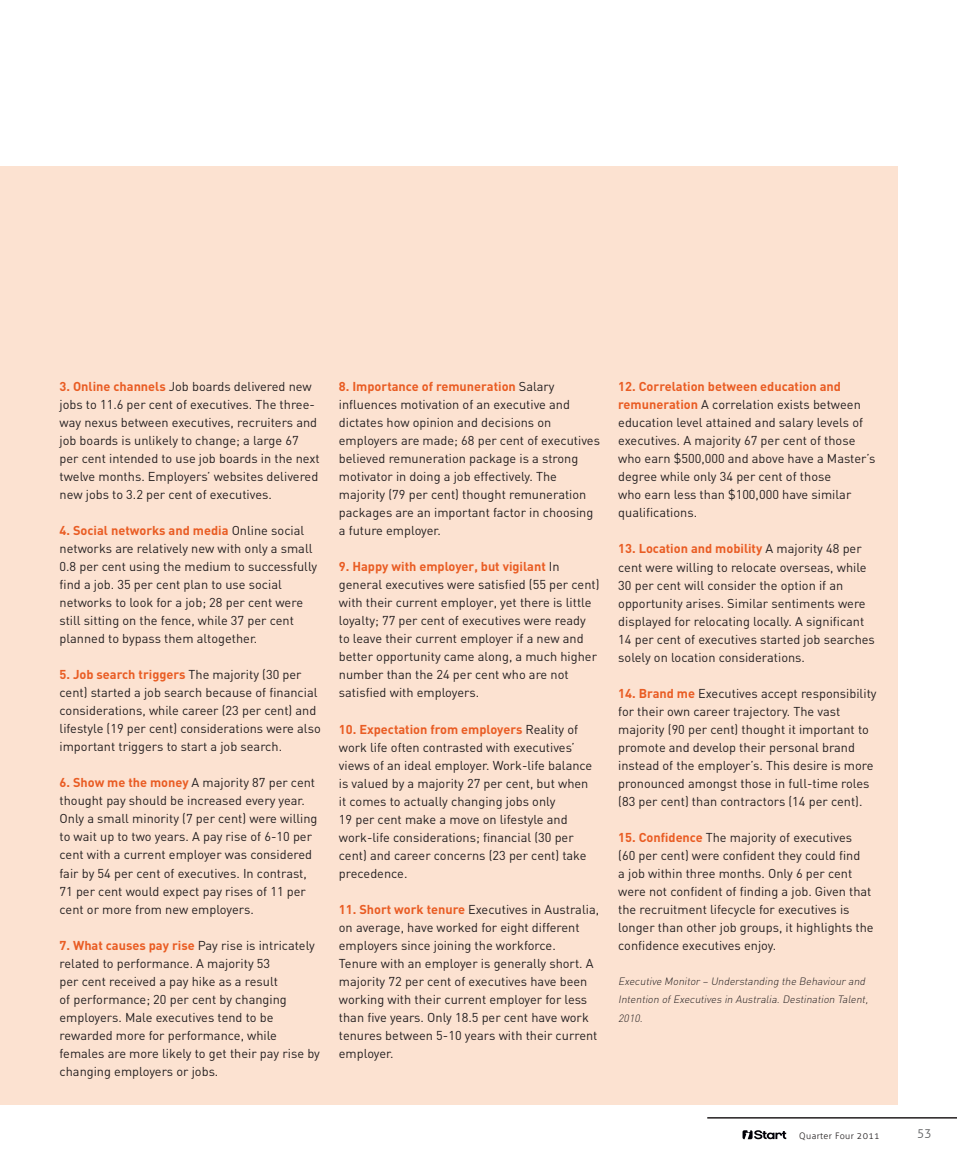
<style>
.page{position:relative;width:957px;height:1170px;background:#fff}
.page>*{position:absolute;margin:0;border:0;box-sizing:border-box;transform-origin:0 0}
.t1{font:12.75px/18px "DIN";color:#231f20}
.t2{font:300 12px "Aller";color:#57585a}
.t3{font:italic 300 10.5px/18px "DIN";color:#231f20}
.t4{font:300 9px "Aller";letter-spacing:.04em;color:#231f20}
.s1{font-weight:700;color:#e95c23}
</style>
<div class="page">
<svg style="left:742px;top:1130px;width:44px;height:9px"></svg>
<hr style="left:707px;top:1116px;width:250px;height:2px;background:#231f20">
<div style="left:0;top:166px;width:897px;height:938px;background:#fce2d1"></div>
<p class="t1" style="left:60px;top:377px;width:262px"><span class="s1">3. Online channels</span> Job boards delivered new jobs to 11.6 per cent of executives. The three&shy;way nexus between executives, recruiters and job boards is unlikely to change; a large 67 per cent intended to use job boards in the next twelve months. Employers’ websites delivered new jobs to 3.2 per cent of executives.</p>
<p class="t1" style="left:60px;top:521px;width:259px"><span class="s1">4. Social networks and media</span> Online social networks are relatively new with only a small 0.8 per cent using the medium to successfully find a job. 35 per cent plan to use social networks to look for a job; 28 per cent were still sitting on the fence, while 37 per cent planned to bypass them altogether.</p>
<p class="t1" style="left:60px;top:665px;width:263px"><span class="s1">5. Job search triggers</span> The majority (30 per cent) started a job search because of financial considerations, while career (23 per cent) and lifestyle (19 per cent) considerations were also important triggers to start a job search.</p>
<p class="t1" style="left:60px;top:773px;width:259px"><span class="s1">6. Show me the money</span> A majority 87 per cent thought pay should be increased every year.<br>Only a small minority (7 per cent) were willing to wait up to two years. A pay rise of 6-10 per cent with a current employer was considered fair by 54 per cent of executives. In contrast, 71 per cent would expect pay rises of 11 per cent or more from new employers.</p>
<p class="t1" style="left:60px;top:935px;width:262px"><span class="s1">7. What causes pay rise</span> Pay rise is intricately related to performance. A majority 53<br>per cent received a pay hike as a result<br>of performance; 20 per cent by changing employers. Male executives tend to be rewarded more for performance, while females are more likely to get their pay rise by changing employers or jobs.</p>
<p class="t1" style="left:339px;top:377px;width:263px"><span class="s1">8. Importance of remuneration</span> Salary influences motivation of an executive and dictates how opinion and decisions on employers are made; 68 per cent of executives believed remuneration package is a strong motivator in doing a job effectively. The majority (79 per cent) thought remuneration packages are an important factor in choosing a future employer.</p>
<p class="t1" style="left:339px;top:557px;width:262px"><span class="s1">9. Happy with employer, but vigilant</span> In general executives were satisfied (55 per cent) with their current employer, yet there is little loyalty; 77 per cent of executives were ready to leave their current employer if a new and better opportunity came along, a much higher number than the 24 per cent who are not satisfied with employers.</p>
<p class="t1" style="left:339px;top:719px;width:255px"><span class="s1">10. Expectation from employers</span> Reality of work life often contrasted with executives’ views of an ideal employer. Work-life balance is valued by a majority 27 per cent, but when it comes to actually changing jobs only<br>19 per cent make a move on lifestyle and work-life considerations; financial (30 per cent) and career concerns (23 per cent) take precedence.</p>
<p class="t1" style="left:339px;top:899px;width:262px"><span class="s1">11. Short work tenure</span> Executives in Australia, on average, have worked for eight different employers since joining the workforce.<br>Tenure with an employer is generally short. A majority 72 per cent of executives have been working with their current employer for less than five years. Only 18.5 per cent have work tenures between 5-10 years with their current employer.</p>
<p class="t1" style="left:618px;top:377px;width:259px"><span class="s1">12. Correlation between education and remuneration</span> A correlation exists between education level attained and salary levels of executives. A majority 67 per cent of those who earn $500,000 and above have a Master’s degree while only 34 per cent of those<br>who earn less than $100,000 have similar qualifications.</p>
<p class="t1" style="left:618px;top:539px;width:258px"><span class="s1">13. Location and mobility</span> A majority 48 per cent were willing to relocate overseas, while 30 per cent will consider the option if an opportunity arises. Similar sentiments were displayed for relocating locally. A significant 14 per cent of executives started job searches solely on location considerations.</p>
<p class="t1" style="left:618px;top:683px;width:260px"><span class="s1">14. Brand me</span> Executives accept responsibility for their own career trajectory. The vast majority (90 per cent) thought it important to promote and develop their personal brand instead of the employer’s. This desire is more pronounced amongst those in full-time roles (83 per cent) than contractors (14 per cent).</p>
<p class="t1" style="left:618px;top:827px;width:257px"><span class="s1">15. Confidence</span> The majority of executives<br>(60 per cent) were confident they could find<br>a job within three months. Only 6 per cent were not confident of finding a job. Given that the recruitment lifecycle for executives is longer than other job groups, it highlights the confidence executives enjoy.</p>
<p class="t3" style="left:618px;top:972px;width:253px">Executive Monitor – Understanding the Behaviour and<br>Intention ofExecutives in Australia.Destination Talent,<br>2010.</p>
<p class="t4" style="left:799px;top:1130px;width:82px">Quarter Four 2011</p>
<p class="t2" style="left:917px;top:1125px;width:16px">53</p>
</div>
